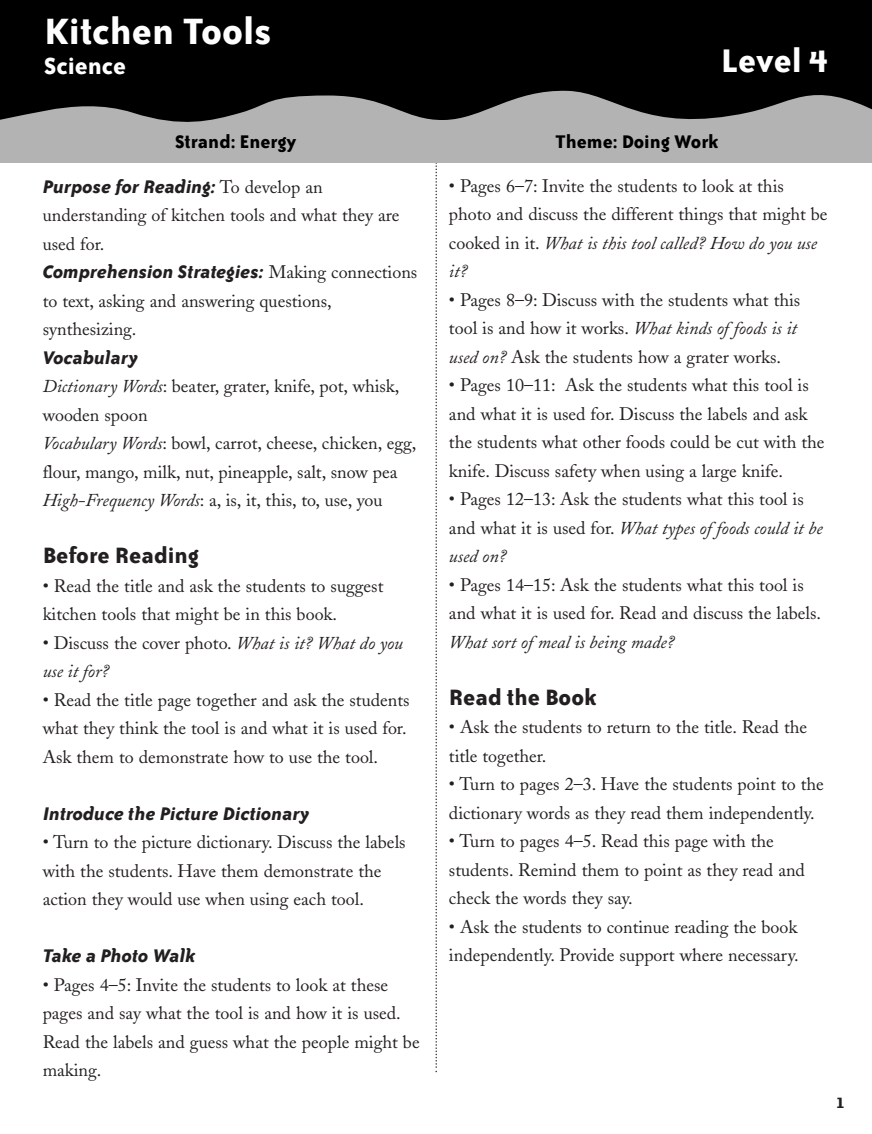
<style>
.page{position:relative;width:872px;height:1134px;background:#fff}
.page>*{position:absolute;margin:0;border:0;box-sizing:border-box;transform-origin:0 0}
.t1{font:700 42px "Bailey Sans ITC";color:#fff}
.t2{font:700 37.5px "Bailey Sans ITC";color:#fff}
.t3{font:700 27px "Bailey Sans ITC";color:#fff}
.t4{font:700 25.5px "Bailey Sans ITC";color:#231f20}
.t5{font:italic 700 21px "Bailey Sans ITC";color:#231f20}
.t6{font:700 21px "Bailey Sans ITC";color:#000}
.t7{font:18px/28.5px "Adobe Caslon";color:#231f20}
.t8{font:italic 18px/28.5px "Adobe Caslon";color:#231f20}
.t9{font:700 18px "Bailey Sans ITC";color:#231f20}
.s1{font-family:"Adobe Caslon";font-weight:400;font-style:normal;font-size:18px}
.s2{font-style:italic}
.s3{font-style:normal}
</style>
<div class="page">
<svg style="left:435px;top:163px;width:2px;height:909px"></svg>
<div style="left:0;top:0;width:872px;height:163px;background:#b3b3b3"></div>
<svg style="left:0;top:0;width:872px;height:122px;fill:#000"></svg>
<h1 class="t1" style="left:44px;top:14px;width:229px">Kitchen Tools</h1>
<h3 class="t3" style="left:44px;top:55px;width:83px">Science</h3>
<h2 class="t2" style="left:720px;top:45px;width:109px">Level 4</h2>
<p class="t6" style="left:175px;top:134px;width:123px">Strand: Energy</p>
<p class="t6" style="left:555px;top:134px;width:164px">Theme: Doing Work</p>
<p class="t5" style="left:43px;top:178px;width:281px">Purpose for Reading: <span class="s1">To develop an</span></p>
<p class="t7" style="left:43px;top:203px;width:358px">understanding of kitchen tools and what they are used for.</p>
<p class="t5" style="left:43px;top:263px;width:376px">Comprehension Strategies: <span class="s1">Making connections</span></p>
<p class="t7" style="left:43px;top:288px;width:291px">to text, asking and answering questions, synthesizing.</p>
<p class="t5" style="left:43px;top:349px;width:97px">Vocabulary</p>
<p class="t7" style="left:43px;top:374px;width:375px"><span class="s2">Dictionary Words</span>: beater, grater, knife, pot, whisk, wooden spoon<br><span class="s2">Vocabulary Words</span>: bowl, carrot, cheese, chicken, egg, flour, mango, milk, nut, pineapple, salt, snow pea <span class="s2">High-Frequency Words</span>: a, is, it, this, to, use, you</p>
<h3 class="t4" style="left:43px;top:545px;width:158px">Before Reading</h3>
<p class="t7" style="left:43px;top:573px;width:342px">• Read the title and ask the students to suggest kitchen tools that might be in this book.</p>
<p class="t8" style="left:43px;top:630px;width:362px"><span class="s3">• Discuss the cover photo.</span> What is it? What do you use it for?</p>
<p class="t7" style="left:43px;top:687px;width:368px">• Read the title page together and ask the students what they think the tool is and what it is used for.<br>Ask them to demonstrate how to use the tool.</p>
<p class="t5" style="left:43px;top:805px;width:268px">Introduce the Picture Dictionary</p>
<p class="t7" style="left:43px;top:830px;width:364px">• Turn to the picture dictionary. Discuss the labels with the students. Have them demonstrate the action they would use when using each tool.</p>
<p class="t5" style="left:43px;top:947px;width:154px">Take a Photo Walk</p>
<p class="t7" style="left:43px;top:972px;width:378px">• Pages 4–5: Invite the students to look at these pages and say what the tool is and how it is used.<br>Read the labels and guess what the people might be making.</p>
<p class="t7" style="left:449px;top:173px;width:380px">• Pages 6–7: Invite the students to look at this photo and discuss the different things that might be cooked in it. <span class="s2">What is this tool called? How do you use it?</span></p>
<p class="t7" style="left:449px;top:287px;width:353px">• Pages 8–9: Discuss with the students what this tool is and how it works. <span class="s2">What kinds of foods is it used on?</span> Ask the students how a grater works.</p>
<p class="t7" style="left:449px;top:373px;width:377px">• Pages 10–11: Ask the students what this tool is and what it is used for. Discuss the labels and ask the students what other foods could be cut with the knife. Discuss safety when using a large knife.</p>
<p class="t7" style="left:449px;top:487px;width:375px">• Pages 12–13: Ask the students what this tool is and what it is used for. <span class="s2">What types of foods could it be used on?</span></p>
<p class="t7" style="left:449px;top:572px;width:373px">• Pages 14–15: Ask the students what this tool is and what it is used for. Read and discuss the labels.</p>
<p class="t8" style="left:449px;top:629px;width:227px">What sort of meal is being made?</p>
<h3 class="t4" style="left:449px;top:687px;width:149px">Read the Book</h3>
<p class="t7" style="left:449px;top:715px;width:359px">• Ask the students to return to the title. Read the title together.</p>
<p class="t7" style="left:449px;top:772px;width:376px">• Turn to pages 2–3. Have the students point to the dictionary words as they read them independently.</p>
<p class="t7" style="left:449px;top:829px;width:357px">• Turn to pages 4–5. Read this page with the students. Remind them to point as they read and check the words they say.</p>
<p class="t7" style="left:449px;top:914px;width:351px">• Ask the students to continue reading the book independently. Provide support where necessary.</p>
<p class="t9" style="left:835px;top:1095px;width:11px">1</p>
</div>
